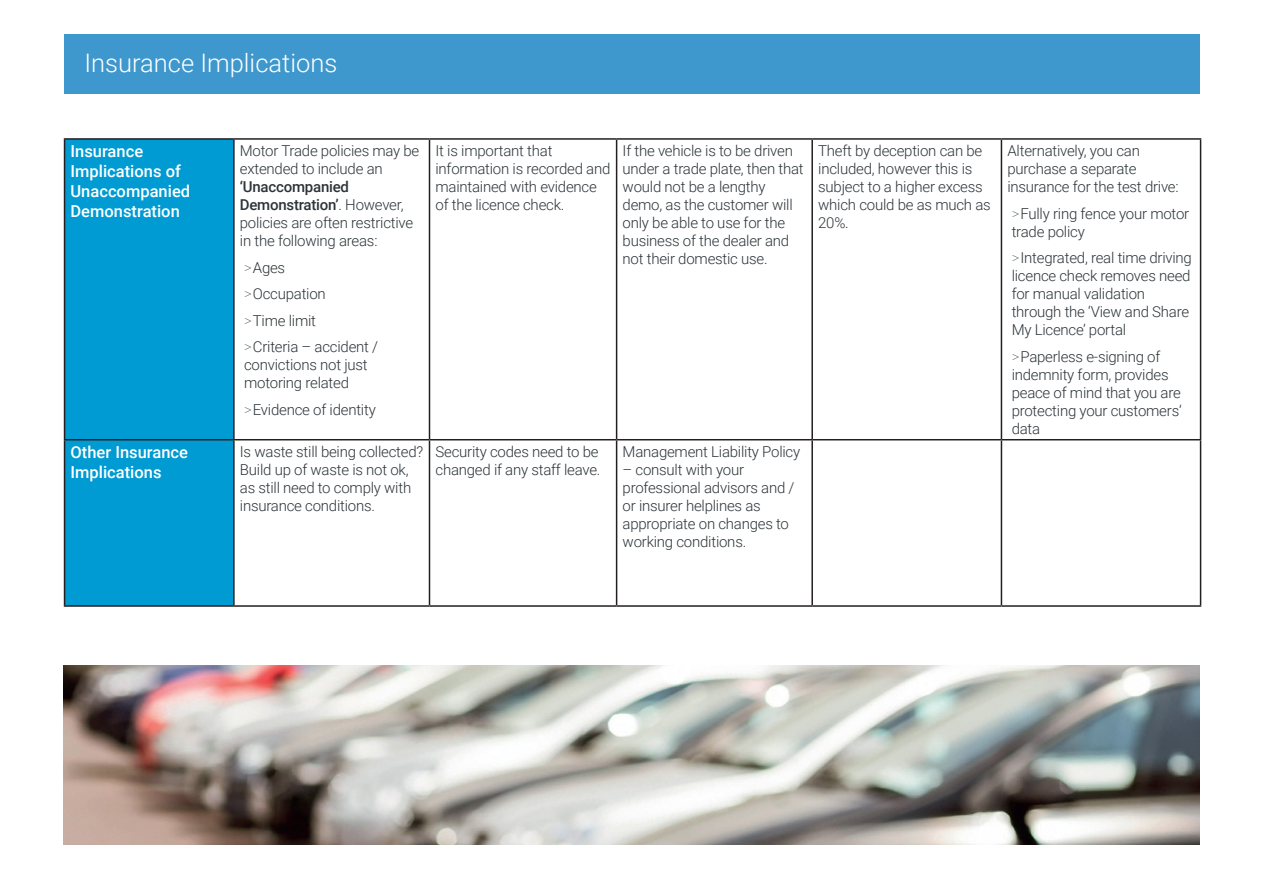
<style>
.page{position:relative;width:1263px;height:893px;background:#fff}
.page>*{position:absolute;margin:0;border:0;box-sizing:border-box;transform-origin:0 0}
.t1{font:300 25.5px "Roboto";color:#fff}
.t2{font:500 16.5px/19.8px "Roboto";color:#fff}
.t3{font:300 15px/18px "Roboto";letter-spacing:-.015em;color:#2c3438}
.s1{font-weight:500}
.s2{font-weight:100}
</style>
<div class="page">
<img style="left:64px;top:665px;width:1135px;height:180px">
<div style="left:64px;top:34px;width:1135px;height:60px;background:#3e97cd"></div>
<div style="left:65px;top:140px;width:168px;height:465px;background:#009bd2"></div>
<hr style="left:64px;top:138px;width:170px;height:2px;background:#231f20">
<hr style="left:64px;top:140px;width:1px;height:299px;background:#231f20">
<hr style="left:234px;top:138px;width:195px;height:2px;background:#231f20">
<hr style="left:233px;top:140px;width:2px;height:299px;background:#231f20">
<hr style="left:429px;top:138px;width:188px;height:2px;background:#231f20">
<hr style="left:429px;top:140px;width:1px;height:299px;background:#231f20">
<hr style="left:617px;top:138px;width:195px;height:2px;background:#231f20">
<hr style="left:616px;top:140px;width:1px;height:299px;background:#231f20">
<hr style="left:812px;top:138px;width:189px;height:2px;background:#231f20">
<hr style="left:811px;top:140px;width:2px;height:299px;background:#231f20">
<hr style="left:1001px;top:138px;width:200px;height:2px;background:#231f20">
<hr style="left:1001px;top:140px;width:1px;height:299px;background:#231f20">
<hr style="left:1200px;top:140px;width:1px;height:299px;background:#231f20">
<hr style="left:64px;top:439px;width:170px;height:1px;background:#231f20">
<hr style="left:64px;top:440px;width:1px;height:165px;background:#231f20">
<hr style="left:234px;top:439px;width:195px;height:1px;background:#231f20">
<hr style="left:233px;top:440px;width:2px;height:165px;background:#231f20">
<hr style="left:429px;top:439px;width:188px;height:1px;background:#231f20">
<hr style="left:429px;top:440px;width:1px;height:165px;background:#231f20">
<hr style="left:617px;top:439px;width:195px;height:1px;background:#231f20">
<hr style="left:616px;top:440px;width:1px;height:165px;background:#231f20">
<hr style="left:812px;top:439px;width:189px;height:1px;background:#231f20">
<hr style="left:811px;top:440px;width:2px;height:165px;background:#231f20">
<hr style="left:1001px;top:439px;width:200px;height:1px;background:#231f20">
<hr style="left:1001px;top:440px;width:1px;height:165px;background:#231f20">
<hr style="left:1200px;top:440px;width:1px;height:165px;background:#231f20">
<hr style="left:64px;top:605px;width:170px;height:2px;background:#231f20">
<hr style="left:234px;top:605px;width:195px;height:2px;background:#231f20">
<hr style="left:429px;top:605px;width:188px;height:2px;background:#231f20">
<hr style="left:617px;top:605px;width:195px;height:2px;background:#231f20">
<hr style="left:812px;top:605px;width:189px;height:2px;background:#231f20">
<hr style="left:1001px;top:605px;width:200px;height:2px;background:#231f20">
<p class="t1" style="left:84px;top:45px;width:254px">Insurance Implications</p>
<p class="t2" style="left:71px;top:141px;width:121px">Insurance<br>Implications of<br>Unaccompanied<br>Demonstration</p>
<p class="t3" style="left:240px;top:141px;width:181px">Motor Trade policies may be extended to include an <span class="s1">‘Unaccompanied<br>Demonstration’</span>. However, policies are often restrictive in the following areas:</p>
<p class="t3" style="left:244px;top:258px;width:43px"><span class="s2">&gt;</span>Ages</p>
<p class="t3" style="left:244px;top:284px;width:83px"><span class="s2">&gt;</span>Occupation</p>
<p class="t3" style="left:244px;top:311px;width:73px"><span class="s2">&gt;</span>Time limit</p>
<p class="t3" style="left:244px;top:337px;width:136px"><span class="s2">&gt;</span>Criteria – accident / convictions not just motoring related</p>
<p class="t3" style="left:244px;top:400px;width:133px"><span class="s2">&gt;</span>Evidence of identity</p>
<p class="t3" style="left:435px;top:141px;width:176px">It is important that information is recorded and maintained with evidence of the licence check.</p>
<p class="t3" style="left:623px;top:141px;width:183px">If the vehicle is to be driven under a trade plate, then that would not be a lengthy demo, as the customer will only be able to use for the business of the dealer and not their domestic use.</p>
<p class="t3" style="left:818px;top:141px;width:174px">Theft by deception can be included, however this is subject to a higher excess which could be as much as<br>20%.</p>
<p class="t3" style="left:1007px;top:141px;width:173px">Alternatively, you can purchase a separate insurance for the test drive:</p>
<p class="t3" style="left:1012px;top:204px;width:179px"><span class="s2">&gt;</span>Fully ring fence your motor trade policy</p>
<p class="t3" style="left:1012px;top:248px;width:182px"><span class="s2">&gt;</span>Integrated, real time driving licence check removes need for manual validation through the ‘View and Share<br>My Licence’ portal</p>
<p class="t3" style="left:1012px;top:347px;width:171px"><span class="s2">&gt;</span>Paperless e-signing of indemnity form, provides peace of mind that you are protecting your customers’ data</p>
<p class="t2" style="left:71px;top:442px;width:119px">Other Insurance<br>Implications</p>
<p class="t3" style="left:240px;top:442px;width:185px">Is waste still being collected?<br>Build up of waste is not ok, as still need to comply with insurance conditions.</p>
<p class="t3" style="left:435px;top:442px;width:166px">Security codes need to be changed if any staff leave.</p>
<p class="t3" style="left:623px;top:442px;width:179px">Management Liability Policy</p>
<p class="t3" style="left:623px;top:460px;width:173px">– consult with your professional advisors and / or insurer helplines as appropriate on changes to working conditions.</p>
</div>
